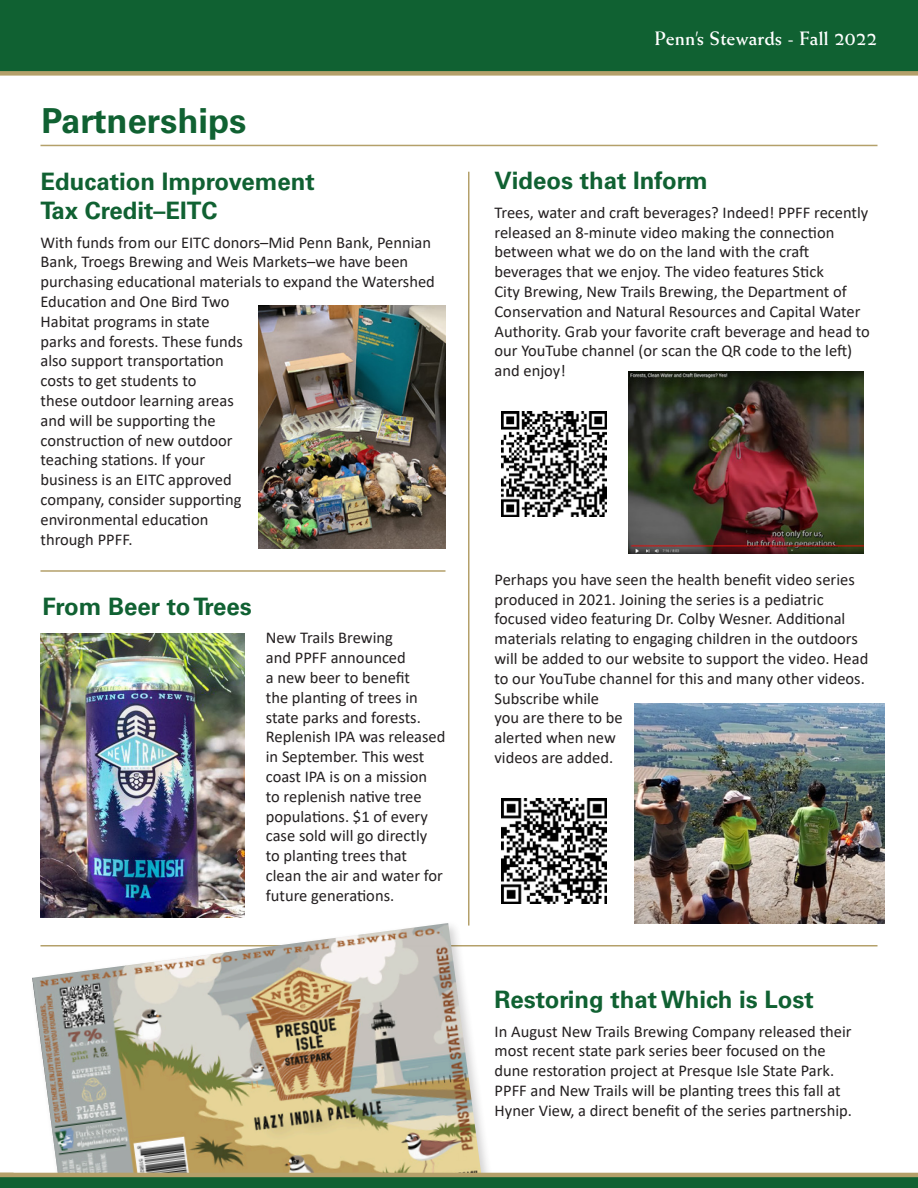
<style>
.page{position:relative;width:918px;height:1188px;background:#fff}
.page>*{position:absolute;margin:0;border:0;box-sizing:border-box;transform-origin:0 0}
.t1{font:700 34.5px "Univers LT Std";color:#106132}
.t2{font:700 24px "Univers LT Std";color:#106132}
.t3{font:700 19.5px "Weiss Std";color:#fff}
.t4{font:16.5px/19.8px "Calibri";color:#231f20}
</style>
<div class="page">
<hr style="left:40px;top:945px;width:838px;height:1px;background:#b4a06a">
<div style="left:28px;top:919px;width:466px;height:269px;background:#fff"></div>
<img style="left:32px;top:923px;width:450px;height:250px">
<hr style="left:40px;top:145px;width:838px;height:1px;background:#b4a06a">
<hr style="left:40px;top:570px;width:406px;height:2px;background:#b4a06a">
<hr style="left:468px;top:172px;width:2px;height:754px;background:#b4a06a">
<div style="left:0;top:0;width:918px;height:73px;background:#106132"></div>
<div style="left:0;top:71px;width:918px;height:5px;background:#b4a06a"></div>
<div style="left:0;top:1175px;width:918px;height:13px;background:#106132"></div>
<hr style="left:0;top:1173px;width:918px;height:4px;background:#b4a06a">
<img style="left:629px;top:372px;width:235px;height:182px">
<img style="left:634px;top:703px;width:250px;height:221px">
<img style="left:40px;top:634px;width:204px;height:283px">
<img style="left:502px;top:412px;width:105px;height:105px">
<img style="left:502px;top:799px;width:105px;height:105px">
<img style="left:258px;top:306px;width:188px;height:243px">
<p class="t1" style="left:42px;top:101px;width:206px">Partnerships</p>
<p class="t2" style="left:40px;top:167px;width:276px">Education Improvement</p>
<p class="t2" style="left:40px;top:196px;width:179px">Tax Credit–EITC</p>
<p class="t4" style="left:40px;top:232px;width:396px">With funds from our EITC donors–Mid Penn Bank, Pennian<br>Bank, Troegs Brewing and Weis Markets–we have been purchasing educational materials to expand the Watershed<br>Education and One Bird Two<br>Habitat programs in state<br>parks and forests. These funds<br>also support transportation<br>costs to get students to<br>these outdoor learning areas<br>and will be supporting the<br>construction of new outdoor<br>teaching stations. If your<br>business is an EITC approved<br>company, consider supporting<br>environmental education<br>through PPFF.</p>
<p class="t2" style="left:43px;top:592px;width:211px">From Beer to Trees</p>
<p class="t4" style="left:266px;top:628px;width:181px">New Trails Brewing<br>and PPFF announced<br>a new beer to benefit<br>the planting of trees in state parks and forests.<br>Replenish IPA was released in September. This west coast IPA is on a mission<br>to replenish native tree populations. $1 of every case sold will go directly<br>to planting trees that clean the air and water for future generations.</p>
<p class="t3" style="left:655px;top:27px;width:224px">Penn’s Stewards - Fall 2022</p>
<p class="t2" style="left:495px;top:167px;width:215px">Videos that Inform</p>
<p class="t4" style="left:495px;top:202px;width:377px">Trees, water and craft beverages? Indeed! PPFF recently released an 8-minute video making the connection between what we do on the land with the craft beverages that we enjoy. The video features Stick<br>City Brewing, New Trails Brewing, the Department of Conservation and Natural Resources and Capital Water Authority. Grab your favorite craft beverage and head to our YouTube channel (or scan the QR code to the left) and enjoy!</p>
<p class="t4" style="left:495px;top:569px;width:375px">Perhaps you have seen the health benefit video series produced in 2021. Joining the series is a pediatric focused video featuring Dr. Colby Wesner. Additional materials relating to engaging children in the outdoors will be added to our website to support the video. Head to our YouTube channel for this and many other videos.<br>Subscribe while<br>you are there to be<br>alerted when new<br>videos are added.</p>
<p class="t2" style="left:495px;top:985px;width:321px">Restoring that Which is Lost</p>
<p class="t4" style="left:495px;top:1021px;width:359px">In August New Trails Brewing Company released their most recent state park series beer focused on the dune restoration project at Presque Isle State Park.<br>PPFF and New Trails will be planting trees this fall at Hyner View, a direct benefit of the series partnership.</p>
</div>
